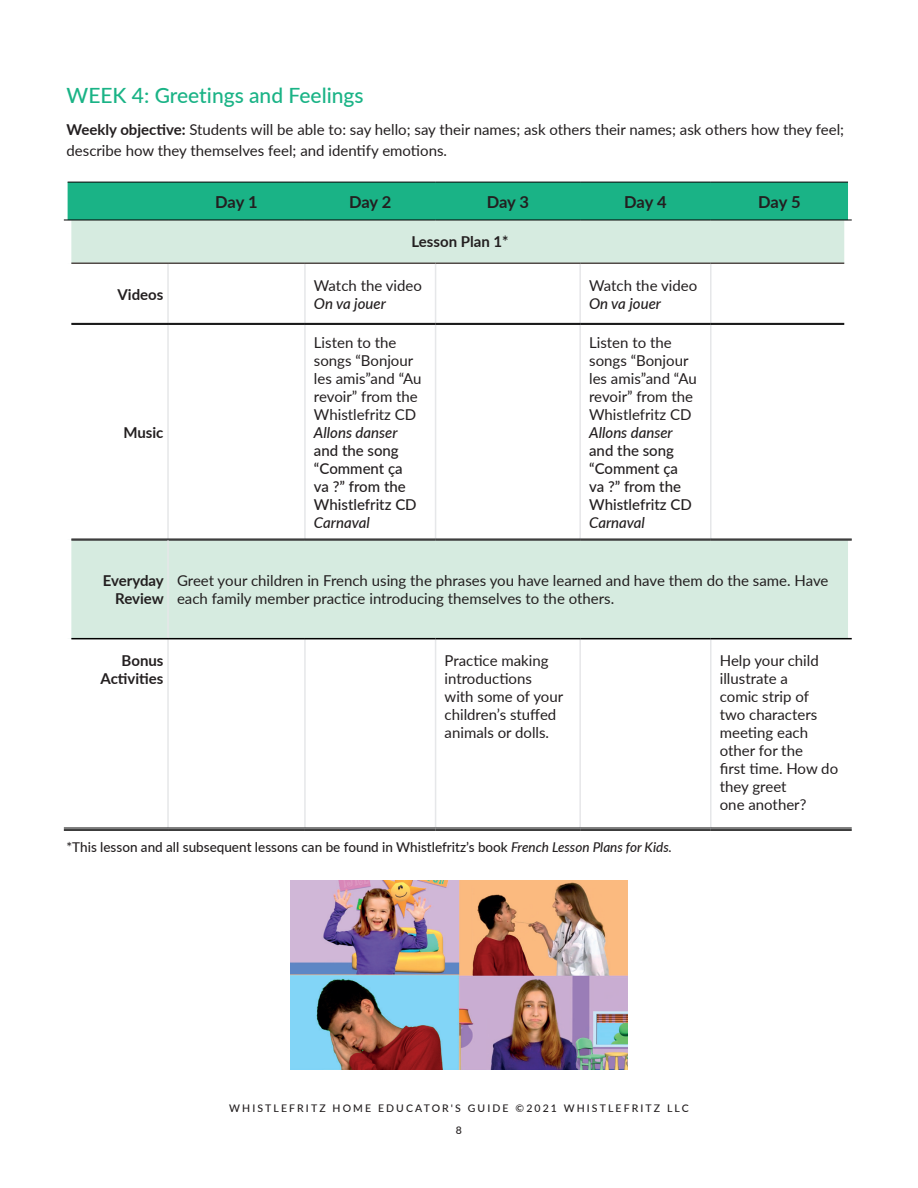
<style>
.page{position:relative;width:918px;height:1188px;background:#fff}
.page>*{position:absolute;margin:0;border:0;box-sizing:border-box;transform-origin:0 0}
.t1{font:500 21px "Lato";color:#1ab386}
.t2{font:700 16.5px "Lato";letter-spacing:-.015em;color:#231f20}
.t3{font:15px/18px "Lato";color:#231f20}
.t4{font:500 15px/18px "Lato";color:#231f20}
.t5{font:italic 500 15px "Lato";color:#231f20}
.t6{font:700 15px/18px "Lato";color:#231f20;text-align:right}
.t7{font:500 13.5px "Lato";color:#231f20}
.t8{font:500 10.5px/21.1px "Lato";letter-spacing:.2em;color:#231f20;text-align:center}
.s1{font-weight:700}
.s2{font-style:italic}
</style>
<div class="page">
<div style="left:68px;top:183px;width:780px;height:37px;background:#1ab386"></div>
<svg style="left:71px;top:221px;width:777px;height:417px"></svg>
<div style="left:844px;top:220px;width:8px;height:43px;background:#fff"></div>
<div style="left:844px;top:263px;width:8px;height:61px;background:#fff"></div>
<div style="left:844px;top:324px;width:8px;height:215px;background:#fff"></div>
<hr style="left:167px;top:264px;width:2px;height:59px;background:#e6e7e9">
<hr style="left:304px;top:264px;width:2px;height:59px;background:#e6e7e9">
<hr style="left:435px;top:264px;width:1px;height:59px;background:#e6e7e9">
<hr style="left:579px;top:264px;width:2px;height:59px;background:#e6e7e9">
<hr style="left:710px;top:264px;width:2px;height:59px;background:#e6e7e9">
<hr style="left:167px;top:325px;width:2px;height:214px;background:#e6e7e9">
<hr style="left:304px;top:325px;width:2px;height:214px;background:#e6e7e9">
<hr style="left:435px;top:325px;width:1px;height:214px;background:#e6e7e9">
<hr style="left:579px;top:325px;width:2px;height:214px;background:#e6e7e9">
<hr style="left:710px;top:325px;width:2px;height:214px;background:#e6e7e9">
<hr style="left:167px;top:639px;width:2px;height:189px;background:#e6e7e9">
<hr style="left:304px;top:639px;width:2px;height:189px;background:#e6e7e9">
<hr style="left:435px;top:639px;width:1px;height:189px;background:#e6e7e9">
<hr style="left:579px;top:639px;width:2px;height:189px;background:#e6e7e9">
<hr style="left:710px;top:639px;width:2px;height:189px;background:#e6e7e9">
<hr style="left:71px;top:323px;width:97px;height:1px;background:#000">
<hr style="left:71px;top:324px;width:97px;height:1px;background:#000">
<hr style="left:71px;top:539px;width:97px;height:1px;background:#000">
<hr style="left:71px;top:540px;width:97px;height:1px;background:#000">
<hr style="left:168px;top:323px;width:137px;height:1px;background:#000">
<hr style="left:168px;top:324px;width:137px;height:1px;background:#000">
<hr style="left:305px;top:323px;width:131px;height:1px;background:#000">
<hr style="left:305px;top:324px;width:131px;height:1px;background:#000">
<hr style="left:436px;top:323px;width:144px;height:1px;background:#000">
<hr style="left:436px;top:324px;width:144px;height:1px;background:#000">
<hr style="left:580px;top:323px;width:131px;height:1px;background:#000">
<hr style="left:580px;top:324px;width:131px;height:1px;background:#000">
<hr style="left:711px;top:323px;width:133px;height:1px;background:#000">
<hr style="left:711px;top:324px;width:133px;height:1px;background:#000">
<hr style="left:168px;top:539px;width:137px;height:1px;background:#000">
<hr style="left:168px;top:540px;width:137px;height:1px;background:#000">
<hr style="left:305px;top:539px;width:131px;height:1px;background:#000">
<hr style="left:305px;top:540px;width:131px;height:1px;background:#000">
<hr style="left:436px;top:539px;width:144px;height:1px;background:#000">
<hr style="left:436px;top:540px;width:144px;height:1px;background:#000">
<hr style="left:580px;top:539px;width:131px;height:1px;background:#000">
<hr style="left:580px;top:540px;width:131px;height:1px;background:#000">
<hr style="left:711px;top:539px;width:141px;height:1px;background:#000">
<hr style="left:711px;top:540px;width:141px;height:1px;background:#000">
<hr style="left:167px;top:540px;width:2px;height:98px;background:#e6e7e9">
<hr style="left:68px;top:182px;width:100px;height:1px;background:#000">
<hr style="left:168px;top:182px;width:137px;height:1px;background:#000">
<hr style="left:305px;top:182px;width:131px;height:1px;background:#000">
<hr style="left:436px;top:182px;width:144px;height:1px;background:#000">
<hr style="left:580px;top:182px;width:131px;height:1px;background:#000">
<hr style="left:711px;top:182px;width:137px;height:1px;background:#000">
<hr style="left:64px;top:220px;width:104px;height:1px;background:#000">
<hr style="left:168px;top:220px;width:137px;height:1px;background:#000">
<hr style="left:305px;top:220px;width:131px;height:1px;background:#000">
<hr style="left:436px;top:220px;width:144px;height:1px;background:#000">
<hr style="left:580px;top:220px;width:131px;height:1px;background:#000">
<hr style="left:711px;top:220px;width:141px;height:1px;background:#000">
<hr style="left:71px;top:638px;width:97px;height:1px;background:#000">
<hr style="left:168px;top:638px;width:137px;height:1px;background:#000">
<hr style="left:305px;top:638px;width:131px;height:1px;background:#000">
<hr style="left:436px;top:638px;width:144px;height:1px;background:#000">
<hr style="left:580px;top:638px;width:131px;height:1px;background:#000">
<hr style="left:711px;top:638px;width:141px;height:1px;background:#000">
<hr style="left:64px;top:828px;width:104px;height:1px;background:#000">
<hr style="left:64px;top:829px;width:104px;height:2px;background:#000">
<hr style="left:168px;top:828px;width:137px;height:1px;background:#000">
<hr style="left:168px;top:829px;width:137px;height:2px;background:#000">
<hr style="left:305px;top:828px;width:131px;height:1px;background:#000">
<hr style="left:305px;top:829px;width:131px;height:2px;background:#000">
<hr style="left:436px;top:828px;width:144px;height:1px;background:#000">
<hr style="left:436px;top:829px;width:144px;height:2px;background:#000">
<hr style="left:580px;top:828px;width:131px;height:1px;background:#000">
<hr style="left:580px;top:829px;width:131px;height:2px;background:#000">
<hr style="left:711px;top:828px;width:141px;height:1px;background:#000">
<hr style="left:711px;top:829px;width:141px;height:2px;background:#000">
<hr style="left:71px;top:262px;width:97px;height:2px;background:#524a47">
<hr style="left:168px;top:262px;width:137px;height:2px;background:#524a47">
<hr style="left:305px;top:262px;width:131px;height:2px;background:#524a47">
<hr style="left:436px;top:262px;width:144px;height:2px;background:#524a47">
<hr style="left:580px;top:262px;width:131px;height:2px;background:#524a47">
<hr style="left:711px;top:262px;width:133px;height:2px;background:#524a47">
<img style="left:291px;top:881px;width:337px;height:189px">
<h1 class="t1" style="left:67px;top:81px;width:299px">WEEK 4: Greetings and Feelings</h1>
<p class="t3" style="left:67px;top:118px;width:779px;line-height:21px"><span class="s1">Weekly objective:</span> Students will be able to: say hello; say their names; ask others their names; ask others how they feel; describe how they themselves feel; and identify emotions.</p>
<p class="t2" style="left:215px;top:190px;width:44px">Day 1</p>
<p class="t2" style="left:349px;top:190px;width:44px">Day 2</p>
<p class="t2" style="left:487px;top:190px;width:44px">Day 3</p>
<p class="t2" style="left:624px;top:190px;width:44px">Day 4</p>
<p class="t2" style="left:758px;top:190px;width:44px">Day 5</p>
<p class="t6" style="left:412px;top:232px;width:99px">Lesson Plan 1*</p>
<p class="t6" style="left:118px;top:285px;width:47px">Videos</p>
<p class="t6" style="left:123px;top:423px;width:42px">Music</p>
<p class="t3" style="left:314px;top:276px;width:110px">Watch the video</p>
<p class="t5" style="left:314px;top:292px;width:73px">On va jouer</p>
<p class="t3" style="left:314px;top:333px;width:109px">Listen to the songs “Bonjour les amis”and “Au revoir” from the<br>Whistlefritz CD</p>
<p class="t5" style="left:314px;top:422px;width:85px">Allons danser</p>
<p class="t4" style="left:314px;top:441px;width:104px">and the song “Comment ça va ?” from the<br>Whistlefritz CD</p>
<p class="t5" style="left:314px;top:512px;width:57px">Carnaval</p>
<p class="t3" style="left:589px;top:276px;width:110px">Watch the video</p>
<p class="t5" style="left:589px;top:292px;width:73px">On va jouer</p>
<p class="t3" style="left:589px;top:333px;width:109px">Listen to the songs “Bonjour les amis”and “Au revoir” from the<br>Whistlefritz CD</p>
<p class="t5" style="left:589px;top:422px;width:85px">Allons danser</p>
<p class="t4" style="left:589px;top:441px;width:104px">and the song “Comment ça va ?” from the<br>Whistlefritz CD</p>
<p class="t5" style="left:589px;top:512px;width:57px">Carnaval</p>
<p class="t6" style="left:103px;top:571px;width:63px">Everyday<br>Review</p>
<p class="t3" style="left:177px;top:571px;width:653px">Greet your children in French using the phrases you have learned and have them do the same. Have each family member practice introducing themselves to the others.</p>
<p class="t6" style="left:100px;top:651px;width:65px">Bonus<br>Activities</p>
<p class="t3" style="left:445px;top:651px;width:120px">Practice making introductions with some of your children’s stuffed animals or dolls.</p>
<p class="t3" style="left:720px;top:651px;width:120px">Help your child illustrate a<br>comic strip of two characters meeting each other for the<br>first time. How do they greet<br>one another?</p>
<p class="t7" style="left:67px;top:837px;width:607px">*This lesson and all subsequent lessons can be found in Whistlefritz’s book <span class="s2">French Lesson Plans for Kids.</span></p>
<p class="t8" style="left:229px;top:1098px;width:461px">WHISTLEFRITZ HOME EDUCATOR'S GUIDE ©2021 WHISTLEFRITZ LLC<br>8</p>
</div>
